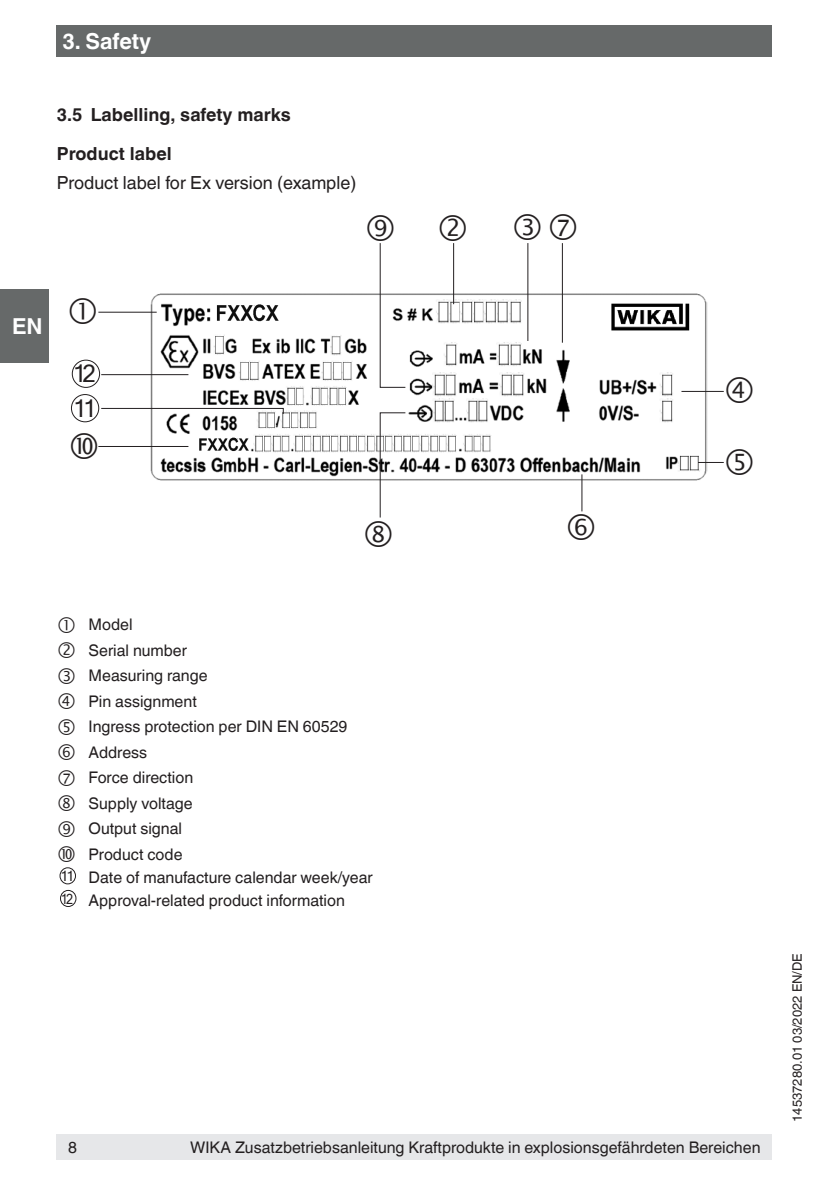
<style>
.page{position:relative;width:840px;height:1191px;background:#fff}
.page>*{position:absolute;margin:0;border:0;box-sizing:border-box;transform-origin:0 0}
.Running_text{font:24px "Microsoft Sans Serif";color:#231f20}
.Tables_-_Headline{font:700 22px "Helvetica World";color:#fff}
.Subheadline2{font:700 18px "Helvetica World";color:#231f20}
.Running_text-2{font:18px "Helvetica World";color:#231f20}
.Tables_-_Running_tex{font:16px "Helvetica World";color:#231f20}
.Running_text-3{font:14px "Microsoft Sans Serif";color:#231f20}
.Running_text-4{font:14px "Microsoft Sans Serif";color:#231f20;scale:.9 1}
.t1{font:13px "Helvetica World";color:#231f20}
</style>
<div class="page">
<div style="left:57px;top:26px;width:714px;height:31px;background:#666969"></div>
<div style="left:0;top:289px;width:48px;height:74px;background:#666969"></div>
<div style="left:57px;top:1134px;width:714px;height:25px;background:#e6e7e9"></div>
<img style="left:137px;top:276px;width:586px;height:228px">
<hr style="left:98px;top:312px;width:59px;height:1px;background:#231f20">
<hr style="left:527px;top:243px;width:1px;height:98px;background:#231f20">
<hr style="left:681px;top:391px;width:42px;height:1px;background:#231f20">
<hr style="left:581px;top:474px;width:1px;height:37px;background:#231f20">
<hr style="left:98px;top:446px;width:90px;height:1px;background:#231f20">
<hr style="left:561px;top:243px;width:1px;height:100px;background:#231f20">
<hr style="left:453px;top:243px;width:1px;height:61px;background:#231f20">
<hr style="left:101px;top:374px;width:87px;height:1px;background:#231f20">
<div style="left:72px;top:360px;width:28px;height:28px;border:1px solid #231f20;border-radius:50%"></div>
<svg style="left:101px;top:407px;width:183px;height:8px"></svg>
<div style="left:71px;top:394px;width:28px;height:28px;border:1px solid #231f20;border-radius:50%"></div>
<div style="left:60px;top:867px;width:16px;height:17px;border:1px solid #231f20;border-radius:50%"></div>
<div style="left:60px;top:890px;width:16px;height:17px;border:1px solid #231f20;border-radius:50%"></div>
<svg style="left:697px;top:448px;width:27px;height:26px"></svg>
<svg style="left:365px;top:412px;width:41px;height:106px"></svg>
<svg style="left:367px;top:243px;width:39px;height:145px"></svg>
<p class="Tables_-_Headline" style="left:62px;top:29px;width:90px">3. Safety</p>
<p class="Subheadline2" style="left:57px;top:104px;width:235px">3.5 Labelling, safety marks</p>
<p class="Subheadline2" style="left:57px;top:143px;width:116px">Product label</p>
<p class="Running_text-2" style="left:57px;top:173px;width:301px">Product label for Ex version (example)</p>
<h2 class="Tables_-_Headline" style="left:12px;top:313px;width:32px">EN</h2>
<p class="Running_text" style="left:73px;top:358px;width:25px">12</p>
<p class="Running_text" style="left:73px;top:393px;width:25px">11</p>
<p class="Running_text-3" style="left:61px;top:867px;width:15px">11</p>
<p class="Running_text-4" style="left:61px;top:889px;width:15px">12</p>
<p class="Tables_-_Running_tex" style="left:88px;top:615px;width:46px">Model</p>
<p class="Tables_-_Running_tex" style="left:88px;top:641px;width:100px">Serial number</p>
<p class="Tables_-_Running_tex" style="left:88px;top:666px;width:120px">Measuring range</p>
<p class="Tables_-_Running_tex" style="left:88px;top:692px;width:110px">Pin assignment</p>
<p class="Tables_-_Running_tex" style="left:88px;top:717px;width:260px">Ingress protection per DIN EN 60529</p>
<p class="Tables_-_Running_tex" style="left:88px;top:742px;width:60px">Address</p>
<p class="Tables_-_Running_tex" style="left:88px;top:768px;width:106px">Force direction</p>
<p class="Tables_-_Running_tex" style="left:88px;top:793px;width:105px">Supply voltage</p>
<p class="Tables_-_Running_tex" style="left:88px;top:819px;width:95px">Output signal</p>
<p class="Tables_-_Running_tex" style="left:88px;top:844px;width:95px">Product code</p>
<p class="Tables_-_Running_tex" style="left:88px;top:868px;width:285px">Date of manufacture calendar week/year</p>
<p class="Tables_-_Running_tex" style="left:88px;top:891px;width:258px">Approval-related product information</p>
<p class="Tables_-_Running_tex" style="left:68px;top:1137px;width:10px">8</p>
<p class="Tables_-_Running_tex" style="left:190px;top:1137px;width:571px">WIKA Zusatzbetriebsanleitung Kraftprodukte in explosionsgefährdeten Bereichen</p>
<p class="t1" style="left:789px;top:1121px;width:170px;rotate:-90deg">14537280.01 03/2022 EN/DE</p>
</div>
